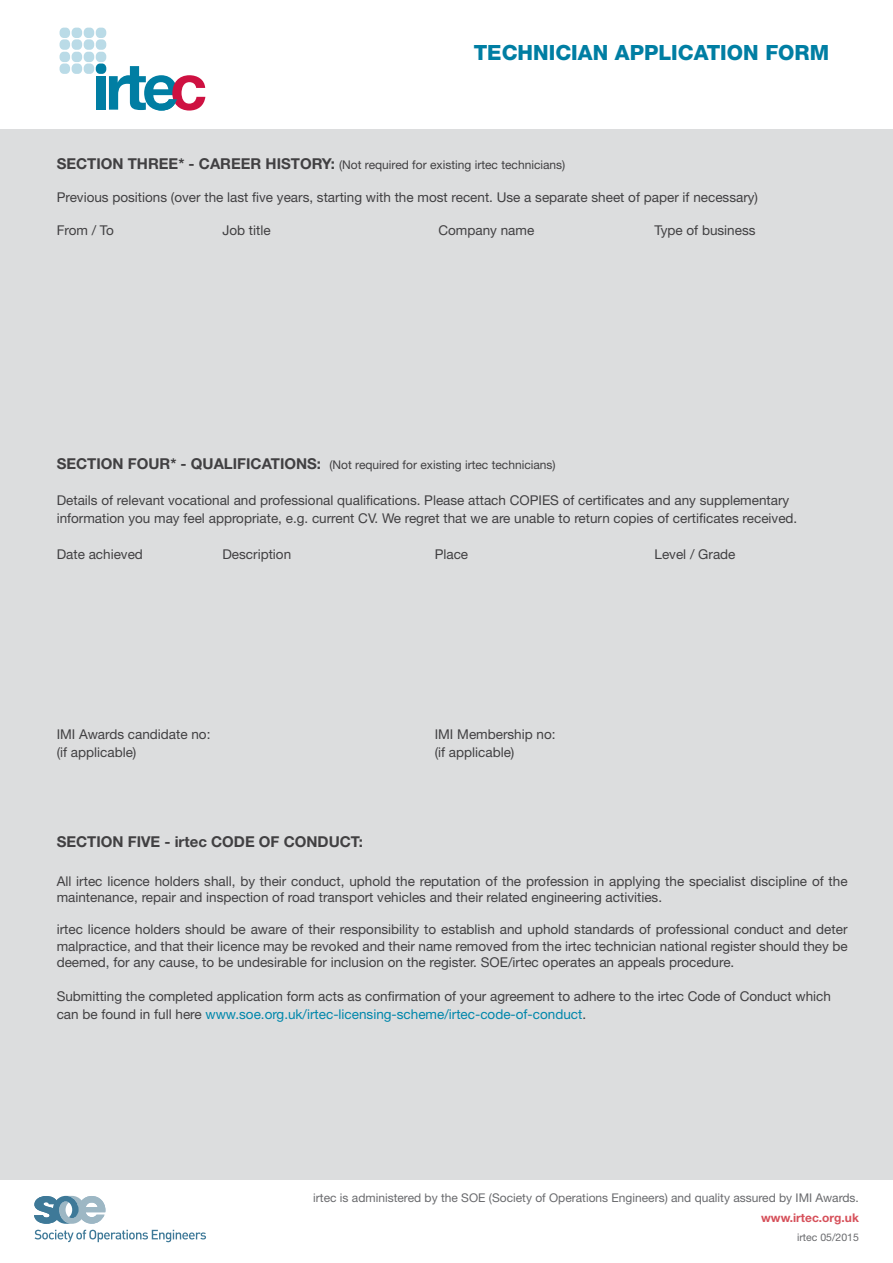
<style>
.page{position:relative;width:893px;height:1263px;background:#fff}
.page>*{position:absolute;margin:0;border:0;box-sizing:border-box;transform-origin:0 0}
.t1{font:800 21px "Helvetica Neue";color:#007ea3}
.t2{font:700 15px "Helvetica Neue";color:#414042}
.t3{font:13.5px/16.2px "Helvetica Neue";color:#414042}
.t4{font:12px "Helvetica Neue";color:#414042}
.t5{font:12px "Helvetica Neue";color:#696a6d}
.t6{font:700 12px "Helvetica Neue";color:#d6505a}
.t7{font:10.5px "Helvetica Neue";color:#696a6d}
.s1{font-weight:700;font-size:15px}
.s2{color:#0087ab}
</style>
<div class="page">
<div style="left:97px;top:76px;width:9px;height:34px;background:#007ea3"></div>
<svg style="left:109px;top:66px;width:96px;height:45px"></svg>
<div style="left:96px;top:64px;width:10px;height:10px;background:#007ea3;border-radius:4px"></div>
<div style="left:84px;top:64px;width:10px;height:10px;background:#badbe7;border-radius:4px"></div>
<div style="left:96px;top:52px;width:10px;height:10px;background:#badbe7;border-radius:4px"></div>
<div style="left:84px;top:52px;width:10px;height:10px;background:#badbe7;border-radius:4px"></div>
<div style="left:72px;top:64px;width:10px;height:10px;background:#badbe7;border-radius:4px"></div>
<div style="left:60px;top:64px;width:10px;height:10px;background:#badbe7;border-radius:4px"></div>
<div style="left:72px;top:52px;width:10px;height:10px;background:#badbe7;border-radius:4px"></div>
<div style="left:60px;top:52px;width:10px;height:10px;background:#badbe7;border-radius:4px"></div>
<div style="left:96px;top:39px;width:10px;height:11px;background:#badbe7;border-radius:4px"></div>
<div style="left:84px;top:39px;width:10px;height:11px;background:#badbe7;border-radius:4px"></div>
<div style="left:96px;top:28px;width:10px;height:10px;background:#badbe7;border-radius:4px"></div>
<div style="left:84px;top:28px;width:10px;height:10px;background:#badbe7;border-radius:4px"></div>
<div style="left:72px;top:39px;width:10px;height:11px;background:#badbe7;border-radius:4px"></div>
<div style="left:60px;top:39px;width:10px;height:11px;background:#badbe7;border-radius:4px"></div>
<div style="left:72px;top:28px;width:10px;height:10px;background:#badbe7;border-radius:4px"></div>
<div style="left:60px;top:28px;width:10px;height:10px;background:#badbe7;border-radius:4px"></div>
<div style="left:0;top:130px;width:893px;height:1050px;background:#dcddde"></div>
<svg style="left:34px;top:1196px;width:172px;height:46px"></svg>
<h1 class="t1" style="left:474px;top:40px;width:357px">TECHNICIAN APPLICATION FORM</h1>
<p class="t4" style="left:57px;top:158px;width:510px"><span class="s1">SECTION THREE* - CAREER HISTORY:</span> (Not required for existing irtec technicians)</p>
<p class="t3" style="left:57px;top:189px;width:703px">Previous positions (over the last five years, starting with the most recent. Use a separate sheet of paper if necessary)</p>
<p class="t3" style="left:57px;top:222px;width:59px">From / To</p>
<p class="t3" style="left:222px;top:222px;width:50px">Job title</p>
<p class="t3" style="left:438px;top:222px;width:97px">Company name</p>
<p class="t3" style="left:654px;top:222px;width:103px">Type of business</p>
<p class="t4" style="left:57px;top:458px;width:501px"><span class="s1">SECTION FOUR* - QUALIFICATIONS:</span> (Not required for existing irtec technicians)</p>
<p class="t3" style="left:57px;top:491px;width:742px;line-height:18px">Details of relevant vocational and professional qualifications. Please attach COPIES of certificates and any supplementary information you may feel appropriate, e.g. current CV. We regret that we are unable to return copies of certificates received.</p>
<p class="t3" style="left:57px;top:546px;width:88px">Date achieved</p>
<p class="t3" style="left:222px;top:546px;width:70px">Description</p>
<p class="t3" style="left:435px;top:546px;width:35px">Place</p>
<p class="t3" style="left:654px;top:546px;width:82px">Level / Grade</p>
<p class="t3" style="left:57px;top:726px;width:155px">IMI Awards candidate no:</p>
<p class="t3" style="left:435px;top:726px;width:122px">IMI Membership no:</p>
<p class="t3" style="left:57px;top:744px;width:81px">(if applicable)</p>
<p class="t3" style="left:435px;top:744px;width:81px">(if applicable)</p>
<p class="t2" style="left:57px;top:832px;width:308px">SECTION FIVE - irtec CODE OF CONDUCT:</p>
<p class="t3" style="left:57px;top:873px;width:792px">All irtec licence holders shall, by their conduct, uphold the reputation of the profession in applying the specialist discipline of the maintenance, repair and inspection of road transport vehicles and their related engineering activities.</p>
<p class="t3" style="left:57px;top:921px;width:792px;text-align:justify">irtec licence holders should be aware of their responsibility to establish and uphold standards of professional conduct and deter malpractice, and that their licence may be revoked and their name removed from the irtec technician national register should they be deemed, for any cause, to be undesirable for inclusion on the register. SOE/irtec operates an appeals procedure.</p>
<p class="t3" style="left:57px;top:987px;width:776px;line-height:18px">Submitting the completed application form acts as confirmation of your agreement to adhere to the irtec Code of Conduct which can be found in full here <span class="s2">www.soe.org.uk/irtec-licensing-scheme/irtec-code-of-conduct</span>.</p>
<p class="t5" style="left:313px;top:1191px;width:547px">irtec is administered by the SOE (Society of Operations Engineers) and quality assured by IMI Awards.</p>
<p class="t6" style="left:761px;top:1210px;width:99px">www.irtec.org.uk</p>
<p class="t7" style="left:797px;top:1231px;width:63px">irtec 05/2015</p>
</div>
